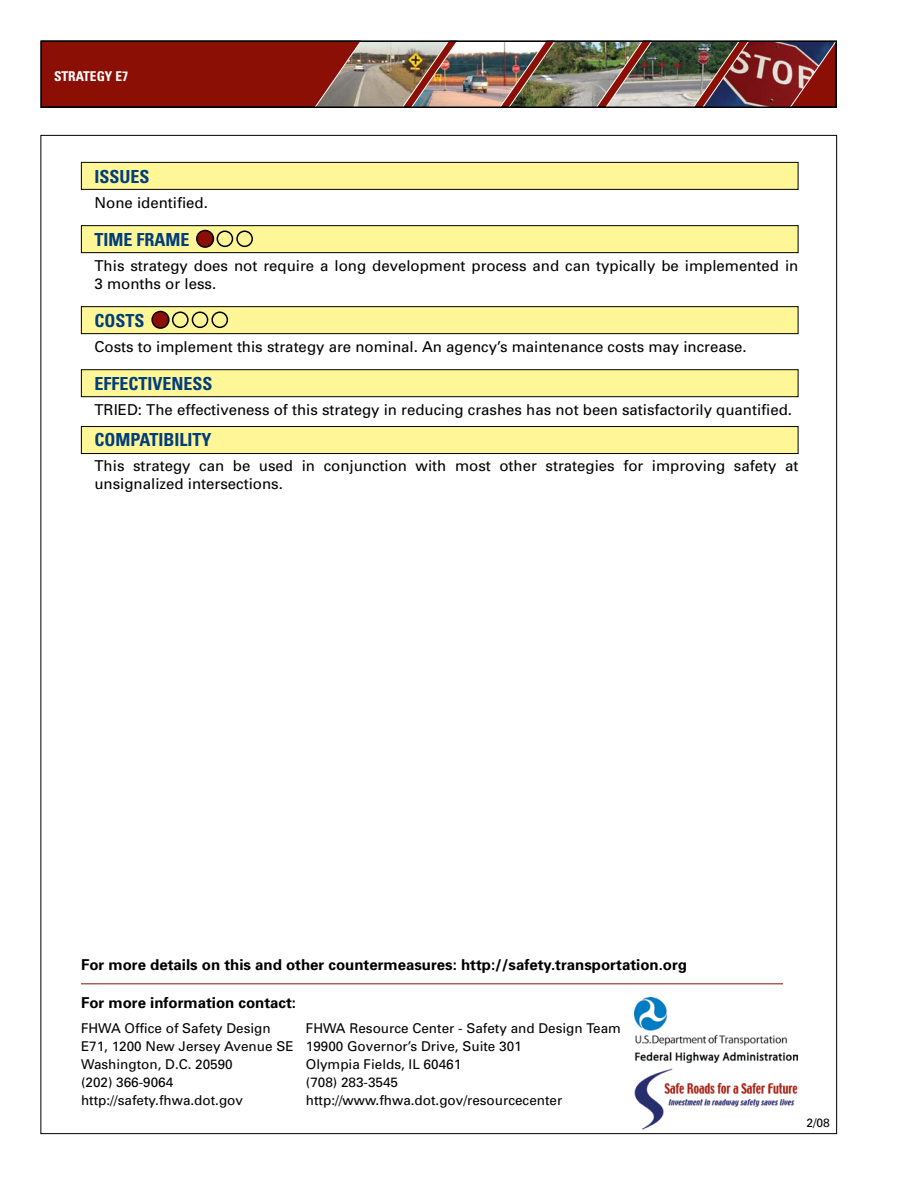
<style>
.page{position:relative;width:918px;height:1188px;background:#fff}
.page>*{position:absolute;margin:0;border:0;box-sizing:border-box;transform-origin:0 0}
.t1{font:700 condensed 18px "Univers";color:#003d7d}
.t2{font:15px/18px "Univers";color:#000}
.t3{font:700 15px "Univers";color:#000}
.t4{font:13.5px/18px "Univers";color:#000}
.t5{font:700 condensed 13.5px "Univers";color:#fff}
.t6{font:12px "Univers";color:#000}
.s1{color:#8b0f04}
</style>
<div class="page">
<div style="left:81px;top:307px;width:717px;height:27px;background:#fff797"></div>
<div style="left:81px;top:306px;width:717px;height:28px;border:1px solid #000"></div>
<div style="left:81px;top:427px;width:717px;height:27px;background:#fff797"></div>
<div style="left:81px;top:426px;width:717px;height:28px;border:1px solid #000"></div>
<div style="left:41px;top:41px;width:795px;height:66px;background:#8b0f04"></div>
<div style="left:81px;top:162px;width:717px;height:27px;background:#fff797"></div>
<div style="left:81px;top:162px;width:717px;height:28px;border:1px solid #000"></div>
<div style="left:81px;top:370px;width:717px;height:27px;background:#fff797"></div>
<div style="left:81px;top:369px;width:717px;height:28px;border:1px solid #000"></div>
<div style="left:81px;top:226px;width:717px;height:27px;background:#fff797"></div>
<div style="left:81px;top:225px;width:717px;height:28px;border:1px solid #000"></div>
<div style="left:196px;top:230px;width:18px;height:18px;border:3px solid #000;border-radius:50%"></div>
<div style="left:217px;top:231px;width:16px;height:16px;border:2px solid #000;border-radius:50%"></div>
<div style="left:236px;top:231px;width:17px;height:16px;border:2px solid #000;border-radius:50%"></div>
<div style="left:151px;top:311px;width:19px;height:18px;border:3px solid #000;border-radius:50%"></div>
<div style="left:172px;top:312px;width:17px;height:16px;border:2px solid #000;border-radius:50%"></div>
<div style="left:192px;top:312px;width:16px;height:16px;border:2px solid #000;border-radius:50%"></div>
<div style="left:211px;top:312px;width:17px;height:16px;border:2px solid #000;border-radius:50%"></div>
<img style="left:316px;top:43px;width:518px;height:62px">
<div style="left:40px;top:40px;width:797px;height:68px;border:2px solid #000"></div>
<hr style="left:81px;top:983px;width:702px;height:1px;background:#8b0f04">
<img style="left:634px;top:1068px;width:164px;height:62px">
<img style="left:634px;top:998px;width:164px;height:65px">
<p class="t5" style="left:54px;top:68px;width:76px">STRATEGY E7</p>
<p class="t1" style="left:94px;top:166px;width:57px">ISSUES</p>
<p class="t2" style="left:94px;top:194px;width:115px">None identified.</p>
<p class="t1" style="left:94px;top:229px;width:120px">TIME FRAME <span class="s1">●</span></p>
<p class="t2" style="left:94px;top:257px;width:705px">This strategy does not require a long development process and can typically be implemented in<br>3 months or less.</p>
<p class="t1" style="left:94px;top:310px;width:76px">COSTS <span class="s1">●</span></p>
<p class="t2" style="left:94px;top:338px;width:654px">Costs to implement this strategy are nominal. An agency’s maintenance costs may increase.</p>
<p class="t1" style="left:94px;top:373px;width:120px">EFFECTIVENESS</p>
<p class="t2" style="left:94px;top:401px;width:699px">TRIED: The effectiveness of this strategy in reducing crashes has not been satisfactorily quantified.</p>
<p class="t1" style="left:94px;top:429px;width:119px">COMPATIBILITY</p>
<p class="t2" style="left:94px;top:457px;width:705px">This strategy can be used in conjunction with most other strategies for improving safety at unsignalized intersections.</p>
<p class="t3" style="left:81px;top:956px;width:608px">For more details on this and other countermeasures: http://safety.transportation.org</p>
<p class="t3" style="left:81px;top:994px;width:217px">For more information contact:</p>
<p class="t4" style="left:81px;top:1019px;width:214px">FHWA Office of Safety Design<br>E71, 1200 New Jersey Avenue SE<br>Washington, D.C. 20590<br>(202) 366-9064 http://safety.fhwa.dot.gov</p>
<p class="t4" style="left:306px;top:1020px;width:317px">FHWA Resource Center - Safety and Design Team<br>19900 Governor’s Drive, Suite 301<br>Olympia Fields, IL 60461<br>(708) 283-3545 http://www.fhwa.dot.gov/resourcecenter</p>
<p class="t6" style="left:806px;top:1116px;width:25px">2/08</p>
</div>
